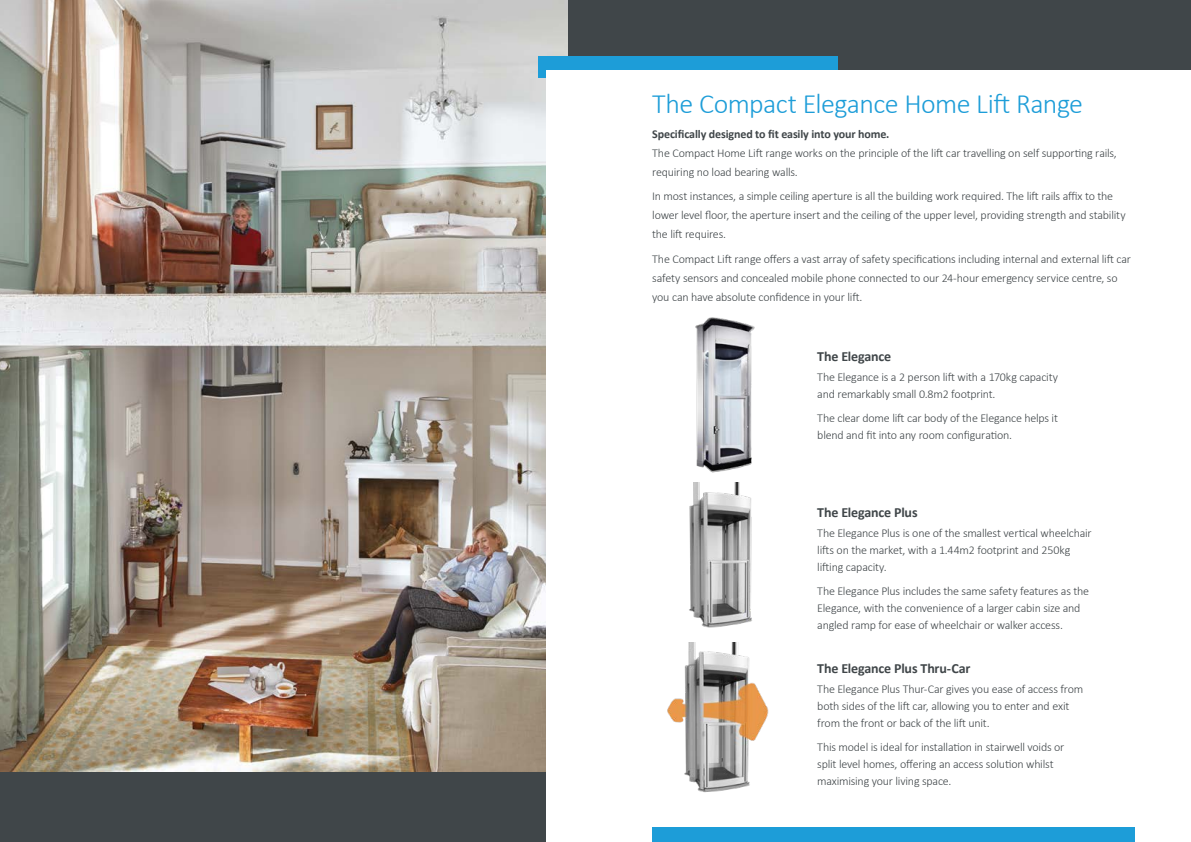
<style>
.page{position:relative;width:1191px;height:842px;background:#404649}
.page>*{position:absolute;margin:0;border:0;box-sizing:border-box;transform-origin:0 0}
.t1{font:300 28px "Calibri";letter-spacing:-.02em;color:#1d9dd8}
.t2{font:700 14px "Calibri";letter-spacing:-.01em;color:#404649}
.t3{font:300 12px/17px "Calibri";letter-spacing:-.02em;color:#404649}
.t4{font:700 12px "Calibri";letter-spacing:-.01em;color:#404649}
</style>
<div class="page">
<img style="left:0;top:0;width:567px;height:771px">
<div style="left:539px;top:57px;width:299px;height:21px;background:#1d9dd8"></div>
<div style="left:546px;top:71px;width:645px;height:771px;background:#fff"></div>
<img style="left:695px;top:317px;width:60px;height:155px">
<img style="left:667px;top:643px;width:102px;height:150px">
<img style="left:689px;top:482px;width:63px;height:146px">
<div style="left:652px;top:828px;width:482px;height:14px;background:#1d9dd8"></div>
<h1 class="t1" style="left:652px;top:86px;width:432px">The Compact Elegance Home Lift Range</h1>
<p class="t4" style="left:652px;top:125px;width:239px">Specifically designed to fit easily into your home.</p>
<p class="t3" style="left:652px;top:143px;width:466px;line-height:19px">The Compact Home Lift range works on the principle of the lift car travelling on self supporting rails, requiring no load bearing walls.</p>
<p class="t3" style="left:652px;top:187px;width:475px;line-height:19px">In most instances, a simple ceiling aperture is all the building work required. The lift rails affix to the lower level floor, the aperture insert and the ceiling of the upper level, providing strength and stability the lift requires.</p>
<p class="t3" style="left:652px;top:250px;width:480px;line-height:19px">The Compact Lift range offers a vast array of safety specifications including internal and external lift car safety sensors and concealed mobile phone connected to our 24-hour emergency service centre, so you can have absolute confidence in your lift.</p>
<p class="t2" style="left:817px;top:346px;width:76px">The Elegance</p>
<p class="t3" style="left:817px;top:368px;width:242px">The Elegance is a 2 person lift with a 170kg capacity and remarkably small 0.8m2 footprint.</p>
<p class="t3" style="left:817px;top:409px;width:242px">The clear dome lift car body of the Elegance helps it blend and fit into any room configuration.</p>
<p class="t2" style="left:817px;top:503px;width:102px">The Elegance Plus</p>
<p class="t3" style="left:817px;top:524px;width:276px">The Elegance Plus is one of the smallest vertical wheelchair lifts on the market, with a 1.44m2 footprint and 250kg lifting capacity.</p>
<p class="t3" style="left:817px;top:582px;width:273px">The Elegance Plus includes the same safety features as the<br>Elegance, with the convenience of a larger cabin size and angled ramp for ease of wheelchair or walker access.</p>
<p class="t2" style="left:817px;top:658px;width:155px">The Elegance Plus Thru-Car</p>
<p class="t3" style="left:817px;top:680px;width:268px">The Elegance Plus Thur-Car gives you ease of access from both sides of the lift car, allowing you to enter and exit from the front or back of the lift unit.</p>
<p class="t3" style="left:817px;top:738px;width:249px">This model is ideal for installation in stairwell voids or split level homes, offering an access solution whilst maximising your living space.</p>
</div>
